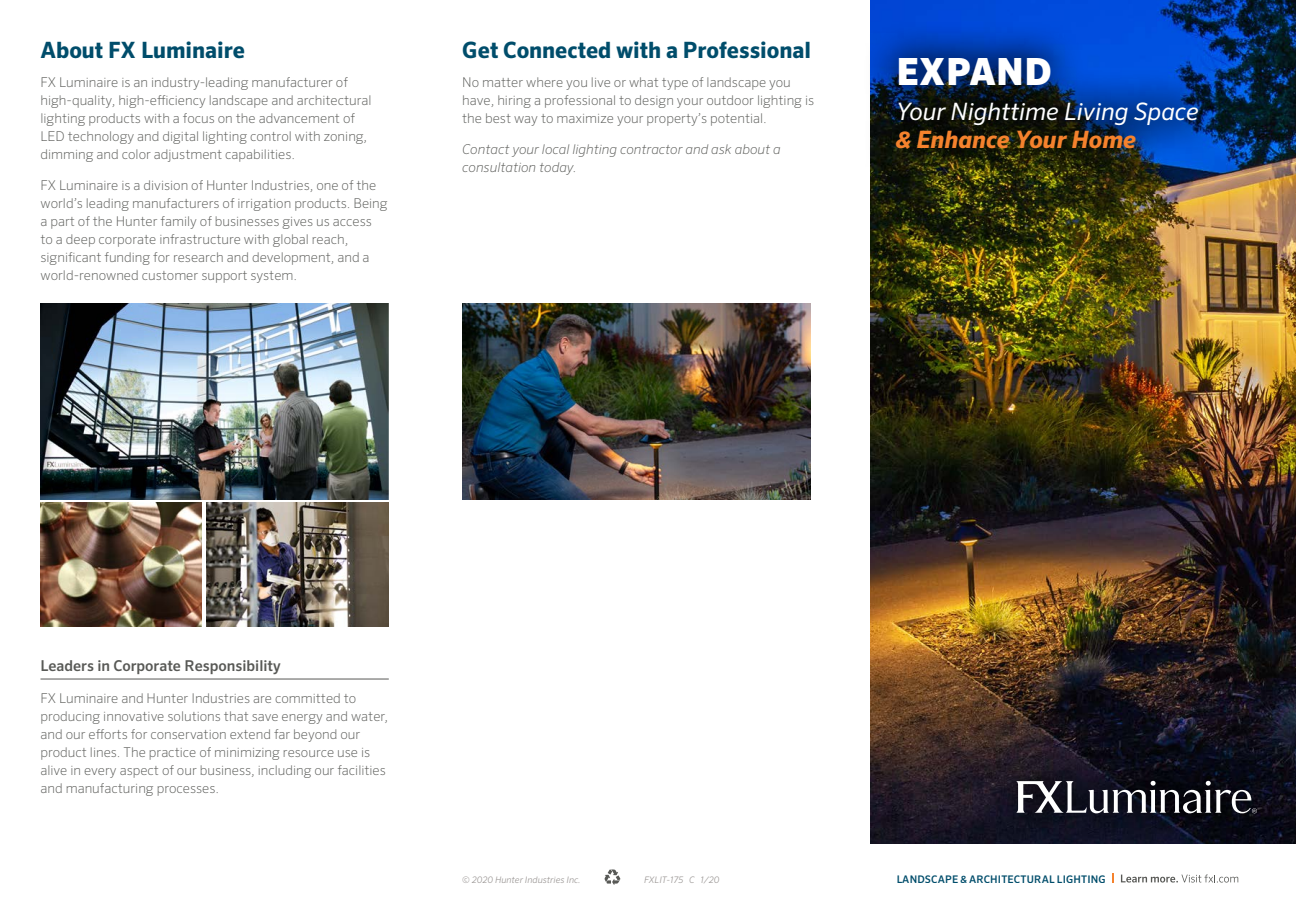
<style>
.page{position:relative;width:1296px;height:918px;background:#fff}
.page>*{position:absolute;margin:0;border:0;box-sizing:border-box;transform-origin:0 0}
.t1{font:900 37.5px "Sero Pro";letter-spacing:.01em;color:#fff}
.t2{font:italic 24px "Sero Pro";color:#fff}
.t3{font:italic 700 24px "Sero Pro";color:#f5822d}
.t4{font:700 22.5px "Sero Pro";color:#004d6b}
.t5{font:500 15px "Sero Pro";color:#585956}
.t6{font:200 13.5px/18px "Sero Pro";color:#585956}
.t7{font:italic 200 13.5px/18px "Sero Pro";color:#585956}
.t8{font:500 10.5px "Sero Pro";letter-spacing:.015em;color:#004d6b}
.t9{font:italic 300 9px "Sero Pro";color:#9c9896}
</style>
<div class="page">
<img style="left:40px;top:503px;width:162px;height:124px">
<img style="left:206px;top:503px;width:183px;height:124px">
<img style="left:41px;top:304px;width:348px;height:195px">
<hr style="left:40px;top:679px;width:349px;height:1px;background:#585956">
<img style="left:871px;top:0;width:425px;height:844px">
<div style="left:862px;top:21px;width:371px;height:164px;background:#000;opacity:.75"></div>
<img style="left:462px;top:304px;width:349px;height:195px">
<svg style="left:1121px;top:875px;width:117px;height:8px"></svg>
<svg style="left:1112px;top:873px;width:2px;height:10px"></svg>
<svg style="left:604px;top:869px;width:16px;height:16px"></svg>
<div style="left:988px;top:751px;width:297px;height:91px;background:#000;opacity:.75"></div>
<svg style="left:1016px;top:781px;width:241px;height:32px"></svg>
<h3 class="t4" style="left:40px;top:36px;width:206px">About FX Luminaire</h3>
<p class="t6" style="left:40px;top:73px;width:333px">FX Luminaire is an industry-leading manufacturer of high-quality, high-efficiency landscape and architectural lighting products with a focus on the advancement of LED technology and digital lighting control with zoning, dimming and color adjustment capabilities.</p>
<p class="t6" style="left:40px;top:176px;width:349px">FX Luminaire is a division of Hunter Industries, one of the world’s leading manufacturers of irrigation products. Being a part of the Hunter family of businesses gives us access to a deep corporate infrastructure with global reach, significant funding for research and development, and a world-renowned customer support system.</p>
<h3 class="t4" style="left:462px;top:36px;width:350px">Get Connected with a Professional</h3>
<p class="t6" style="left:462px;top:73px;width:353px">No matter where you live or what type of landscape you have, hiring a professional to design your outdoor lighting is the best way to maximize your property’s potential.</p>
<p class="t7" style="left:462px;top:140px;width:320px">Contact your local lighting contractor and ask about a consultation today.</p>
<h1 class="t1" style="left:896px;top:48px;width:157px">EXPAND</h1>
<h2 class="t2" style="left:896px;top:97px;width:304px">Your Nighttime Living Space</h2>
<h2 class="t3" style="left:896px;top:125px;width:241px">&amp; Enhance Your Home</h2>
<p class="t5" style="left:40px;top:657px;width:242px">Leaders in Corporate Responsibility</p>
<p class="t6" style="left:40px;top:689px;width:349px">FX Luminaire and Hunter Industries are committed to producing innovative solutions that save energy and water, and our efforts for conservation extend far beyond our product lines. The practice of minimizing resource use is alive in every aspect of our business, including our facilities and manufacturing processes.</p>
<p class="t9" style="left:462px;top:874px;width:120px">© 2020 Hunter Industries Inc.</p>
<p class="t9" style="left:644px;top:874px;width:77px">FXLIT-175 C 1/20</p>
<p class="t8" style="left:896px;top:873px;width:211px">LANDSCAPE &amp; ARCHITECTURAL LIGHTING</p>
</div>
